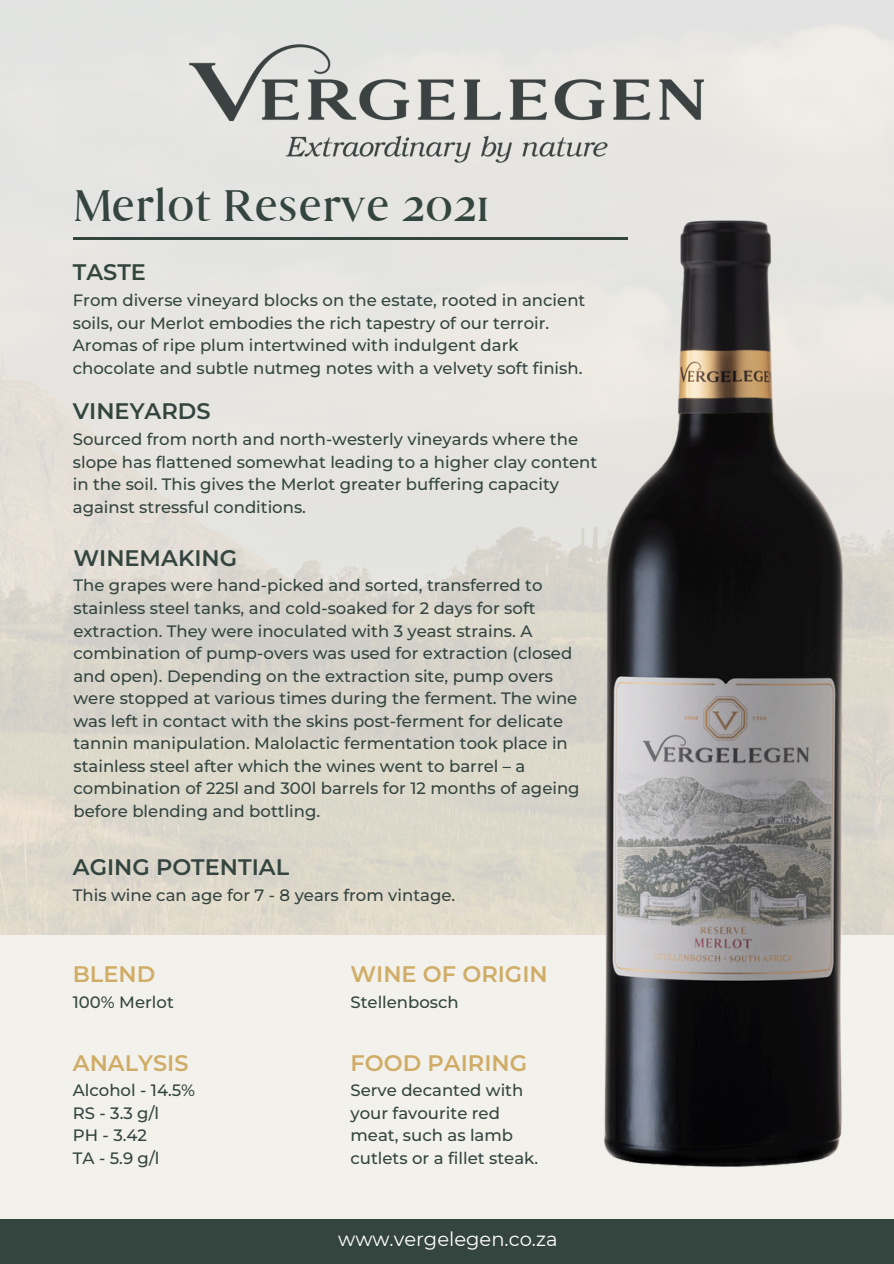
<style>
.page{position:relative;width:894px;height:1264px;background:#fff}
.page>*{position:absolute;margin:0;border:0;box-sizing:border-box;transform-origin:0 0}
.t1{font:48px "Hyogo";color:#344540}
.t2{font:600 22.5px "Montserrat";color:#344540}
.t3{font:600 22.5px "Montserrat";color:#d0ad67}
.t4{font:19.5px "Montserrat";color:#fff}
.t5{font:500 16.5px/22.5px "Montserrat";color:#344540}
</style>
<div class="page">
<div style="left:0;top:934px;width:893px;height:329px;background:#f3f1ec"></div>
<img style="left:0;top:0;width:893px;height:934px">
<img style="left:583px;top:62px;width:272px;height:1105px">
<div style="left:0;top:1218px;width:893px;height:45px;background:#344540"></div>
<img style="left:189px;top:42px;width:514px;height:122px">
<hr style="left:73px;top:237px;width:554px;height:2px;background:#344540">
<p class="t1" style="left:73px;top:177px;width:418px">Merlot Reserve 2021</p>
<h1 class="t2" style="left:73px;top:258px;width:75px">TASTE</h1>
<p class="t5" style="left:73px;top:289px;width:514px">From diverse vineyard blocks on the estate, rooted in ancient soils, our Merlot embodies the rich tapestry of our terroir.<br>Aromas of ripe plum intertwined with indulgent dark chocolate and subtle nutmeg notes with a velvety soft finish.</p>
<p class="t2" style="left:73px;top:397px;width:139px">VINEYARDS</p>
<h2 class="t5" style="left:73px;top:428px;width:526px">Sourced from north and north-westerly vineyards where the slope has flattened somewhat leading to a higher clay content in the soil. This gives the Merlot greater buffering capacity against stressful conditions.</h2>
<p class="t2" style="left:73px;top:544px;width:165px">WINEMAKING</p>
<p class="t5" style="left:73px;top:574px;width:507px">The grapes were hand-picked and sorted, transferred to stainless steel tanks, and cold-soaked for 2 days for soft extraction. They were inoculated with 3 yeast strains. A combination of pump-overs was used for extraction (closed and open). Depending on the extraction site, pump overs were stopped at various times during the ferment. The wine was left in contact with the skins post-ferment for delicate tannin manipulation. Malolactic fermentation took place in stainless steel after which the wines went to barrel – a combination of 225l and 300l barrels for 12 months of ageing before blending and bottling.</p>
<p class="t2" style="left:73px;top:853px;width:218px">AGING POTENTIAL</p>
<p class="t5" style="left:73px;top:884px;width:384px">This wine can age for 7 - 8 years from vintage.</p>
<p class="t3" style="left:73px;top:960px;width:84px">BLEND</p>
<p class="t5" style="left:73px;top:990px;width:102px">100% Merlot</p>
<p class="t3" style="left:73px;top:1048px;width:117px">ANALYSIS</p>
<p class="t5" style="left:73px;top:1079px;width:124px">Alcohol - 14.5%</p>
<p class="t5" style="left:73px;top:1101px;width:88px">RS - 3.3 g/l</p>
<p class="t5" style="left:73px;top:1124px;width:76px">PH - 3.42</p>
<p class="t5" style="left:73px;top:1146px;width:88px">TA - 5.9 g/l</p>
<p class="t3" style="left:350px;top:960px;width:199px">WINE OF ORIGIN</p>
<p class="t5" style="left:350px;top:990px;width:110px">Stellenbosch</p>
<p class="t3" style="left:350px;top:1048px;width:178px">FOOD PAIRING</p>
<p class="t5" style="left:350px;top:1079px;width:189px">Serve decanted with your favourite red meat, such as lamb cutlets or a fillet steak.</p>
<p class="t4" style="left:338px;top:1227px;width:221px">www.vergelegen.co.za</p>
</div>
